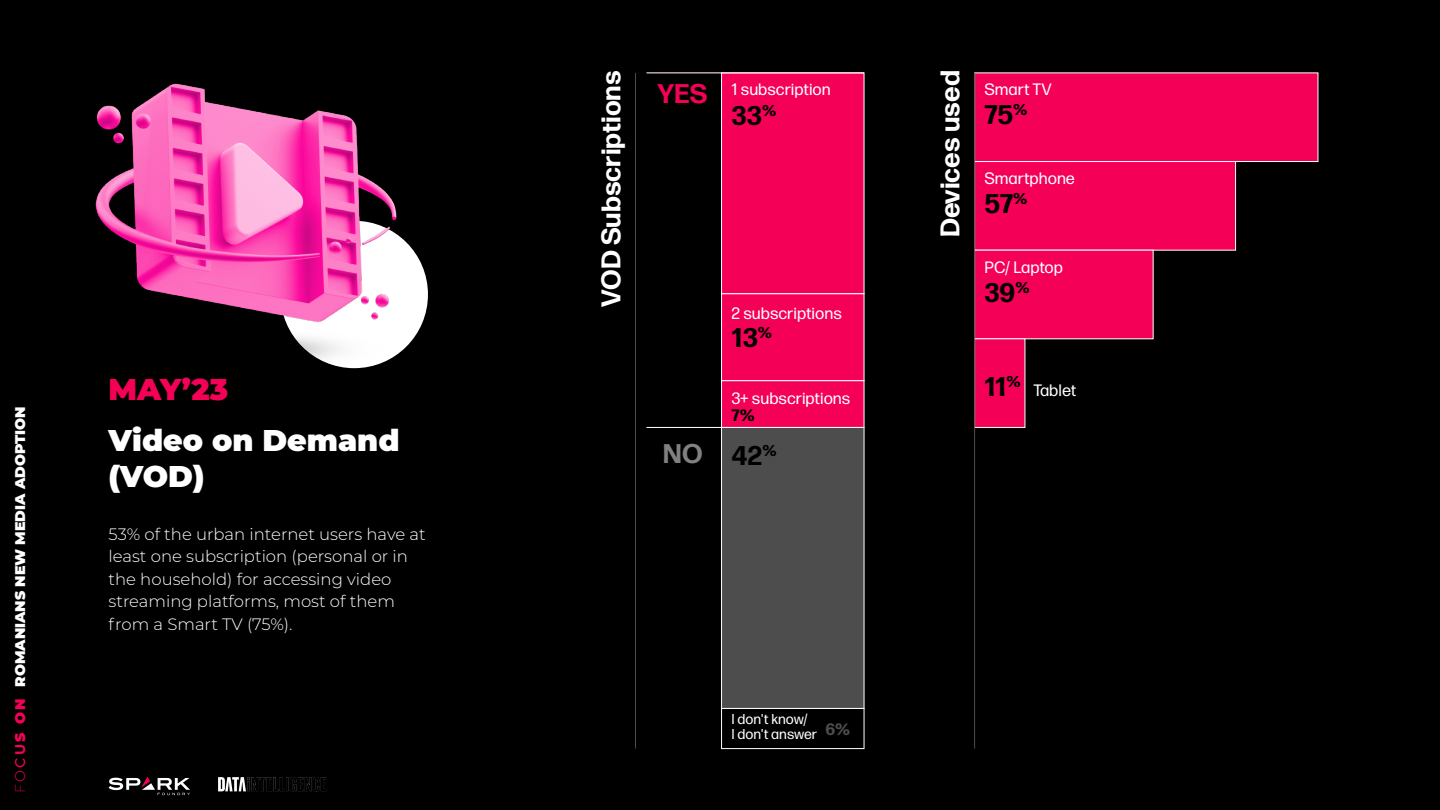
<style>
.page{position:relative;width:1440px;height:810px;background:#000}
.page>*{position:absolute;margin:0;border:0;box-sizing:border-box;transform-origin:0 0}
.t1{font:900 30px/36px "Montserrat";color:#fff}
.t2{font:900 30px "Montserrat";color:#f50057}
.t3{font:700 26.92px "Forma DJR Micro";color:#fff}
.t4{font:700 26.92px "Forma DJR Micro";letter-spacing:-.01em;color:#000}
.t5{font:700 26.92px "Forma DJR Micro";color:#f50057}
.t6{font:700 26.92px "Forma DJR Micro";color:#808080}
.t7{font:300 16.5px/22.5px "Montserrat";color:#fff}
.t8{font:16.5px "Forma DJR Micro";color:#fff}
.t9{font:700 16.5px "Forma DJR Micro";color:#000}
.t10{font:700 16.5px "Forma DJR Micro";color:#4d4d4d}
.t11{font:14.25px/14.2px "Forma DJR Micro";color:#fff}
.t12{font:900 14.1px "Montserrat";color:#fff}
.s1{font-weight:200;color:#f50057}
.s2{font-weight:300;color:#f50057}
.s3{font-weight:500;color:#f50057}
.s4{font-weight:700;color:#f50057}
.s5{color:#f50057}
</style>
<div class="page">
<img style="left:95px;top:83px;width:333px;height:286px">
<div style="left:974px;top:73px;width:344px;height:89px;background:#f50057"></div>
<div style="left:974px;top:161px;width:262px;height:90px;background:#f50057;border:1px solid #fff"></div>
<div style="left:974px;top:250px;width:180px;height:89px;background:#f50057"></div>
<div style="left:974px;top:338px;width:51px;height:90px;background:#f50057;border:1px solid #fff"></div>
<div style="left:721px;top:708px;width:143px;height:41px;background:#000;border:1px solid #fff"></div>
<div style="left:721px;top:427px;width:143px;height:282px;background:#4d4d4d;border:1px solid #fff"></div>
<div style="left:721px;top:380px;width:143px;height:48px;background:#f50057"></div>
<div style="left:721px;top:293px;width:143px;height:88px;background:#f50057;border:1px solid #fff"></div>
<div style="left:721px;top:73px;width:143px;height:221px;background:#f50057;border:1px solid #fff"></div>
<hr style="left:635px;top:73px;width:1px;height:676px;background:#4d4d4d">
<hr style="left:974px;top:73px;width:1px;height:676px;background:#4d4d4d">
<hr style="left:646px;top:73px;width:218px;height:1px;background:#fff">
<hr style="left:646px;top:427px;width:218px;height:1px;background:#fff">
<svg style="left:109px;top:777px;width:81px;height:18px"></svg>
<svg style="left:218px;top:777px;width:108px;height:15px"></svg>
<p class="t12" style="left:10px;top:793px;width:388px;rotate:-90deg"><span class="s1">F</span> <span class="s2">O</span> <span class="s3">C</span> <span class="s4">U</span> <span class="s5">S O N</span> ROMANIANS NEW MEDIA ADOPTION</p>
<h1 class="t2" style="left:109px;top:367px;width:121px">MAY’23</h1>
<h1 class="t1" style="left:109px;top:421px;width:293px">Video on Demand (VOD)</h1>
<p class="t7" style="left:109px;top:522px;width:319px">53% of the urban internet users have at least one subscription (personal or in the household) for accessing video streaming platforms, most of them from a Smart TV (75%).</p>
<h2 class="t3" style="left:593px;top:307px;width:238px;rotate:-90deg">VOD Subscriptions</h2>
<h2 class="t5" style="left:657px;top:76px;width:52px">YES</h2>
<p class="t8" style="left:732px;top:79px;width:101px">1 subscription</p>
<h2 class="t4" style="left:732px;top:98px;width:46px">33<sup>%</sup></h2>
<h2 class="t6" style="left:663px;top:436px;width:41px">NO</h2>
<p class="t8" style="left:732px;top:303px;width:112px">2 subscriptions</p>
<h2 class="t4" style="left:732px;top:320px;width:42px">13<sup>%</sup></h2>
<p class="t8" style="left:732px;top:387px;width:120px">3+ subscriptions</p>
<p class="t9" style="left:732px;top:405px;width:25px">7%</p>
<h2 class="t4" style="left:732px;top:438px;width:47px">42<sup>%</sup></h2>
<h2 class="t3" style="left:933px;top:237px;width:168px;rotate:-90deg">Devices used</h2>
<p class="t8" style="left:984px;top:79px;width:69px">Smart TV</p>
<h2 class="t4" style="left:984px;top:98px;width:44px">75<sup>%</sup></h2>
<p class="t8" style="left:984px;top:168px;width:92px">Smartphone</p>
<h2 class="t4" style="left:984px;top:186px;width:45px">57<sup>%</sup></h2>
<p class="t8" style="left:984px;top:257px;width:80px">PC/ Laptop</p>
<h2 class="t4" style="left:984px;top:275px;width:47px">39<sup>%</sup></h2>
<h2 class="t4" style="left:984px;top:369px;width:38px">11<sup>%</sup></h2>
<p class="t8" style="left:1033px;top:380px;width:45px">Tablet</p>
<p class="t11" style="left:732px;top:712px;width:87px">I don't know/<br>I don't answer</p>
<p class="t10" style="left:826px;top:718px;width:26px">6%</p>
</div>
